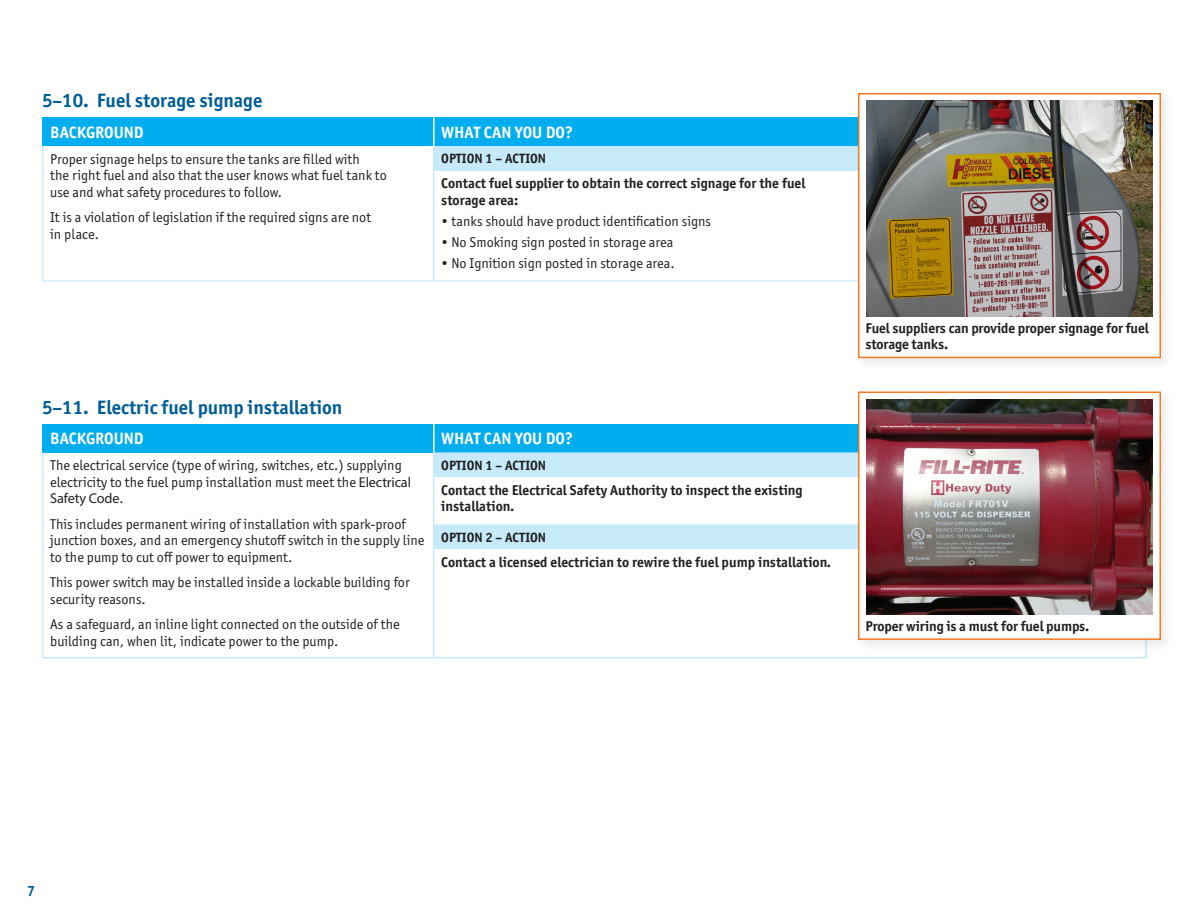
<style>
.page{position:relative;width:1188px;height:918px;background:#fff}
.page>*{position:absolute;margin:0;border:0;box-sizing:border-box;transform-origin:0 0}
.Heading_2__DK_Blue{font:700 19.5px "Officina Sans ITC Pro";color:#005d95}
.t1{font:700 16.5px "Officina Sans ITC Pro";color:#fff}
.t2{font:700 15px "Officina Sans ITC Pro";color:#005d95}
.Body{font:14.25px/16.5px "Officina Sans ITC Pro";color:#231f20}
.Body-2{font:700 14.25px/16.5px "Officina Sans ITC Pro";color:#231f20}
.Bullet_Spacing{font:14.25px "Officina Sans ITC Pro";color:#231f20}
.Body_with_colon{font:700 14.25px/16.5px "Officina Sans ITC Pro";color:#231f20}
.t3{font:700 13.5px "Officina Sans ITC Pro";color:#231f20}
.s1{font-family:"Myriad Pro"}
</style>
<div class="page">
<div style="left:43px;top:118px;width:391px;height:28px;background:#00aeef"></div>
<div style="left:434px;top:118px;width:712px;height:28px;background:#00aeef"></div>
<div style="left:434px;top:146px;width:712px;height:25px;background:#c6eafa"></div>
<hr style="left:42px;top:118px;width:2px;height:28px;background:#00aeef">
<hr style="left:42px;top:146px;width:2px;height:25px;background:#c6eafa">
<hr style="left:42px;top:171px;width:2px;height:109px;background:#c6eafa">
<hr style="left:433px;top:171px;width:2px;height:109px;background:#c6eafa">
<hr style="left:433px;top:118px;width:2px;height:28px;background:#fff">
<hr style="left:433px;top:146px;width:2px;height:25px;background:#c6eafa">
<hr style="left:42px;top:280px;width:392px;height:2px;background:#d4effb">
<hr style="left:434px;top:280px;width:713px;height:2px;background:#d4effb">
<div style="left:43px;top:424px;width:391px;height:28px;background:#00aeef"></div>
<div style="left:434px;top:424px;width:712px;height:28px;background:#00aeef"></div>
<svg style="left:435px;top:452px;width:419px;height:97px;fill:#c6eafa"></svg>
<hr style="left:42px;top:424px;width:2px;height:28px;background:#00aeef">
<hr style="left:42px;top:452px;width:2px;height:25px;background:#c6eafa">
<hr style="left:42px;top:477px;width:2px;height:47px;background:#c6eafa">
<hr style="left:433px;top:477px;width:2px;height:47px;background:#c6eafa">
<hr style="left:42px;top:524px;width:2px;height:25px;background:#c6eafa">
<hr style="left:42px;top:549px;width:2px;height:108px;background:#c6eafa">
<hr style="left:433px;top:424px;width:2px;height:28px;background:#fff">
<hr style="left:433px;top:524px;width:2px;height:25px;background:#c6eafa">
<hr style="left:433px;top:452px;width:2px;height:25px;background:#c6eafa">
<hr style="left:433px;top:549px;width:2px;height:108px;background:#c6eafa">
<hr style="left:1145px;top:549px;width:2px;height:108px;background:#c6eafa">
<hr style="left:42px;top:657px;width:392px;height:1px;background:#c6eafa">
<hr style="left:434px;top:657px;width:713px;height:1px;background:#c6eafa">
<div style="left:854px;top:388px;width:319px;height:264px;background:#231f20;opacity:.1"></div>
<div style="left:858px;top:392px;width:303px;height:248px;background:#fff;border:2px solid #f47921"></div>
<img style="left:867px;top:400px;width:285px;height:214px">
<div style="left:854px;top:89px;width:320px;height:282px;background:#231f20;opacity:.1"></div>
<div style="left:858px;top:93px;width:303px;height:265px;background:#fff;border:2px solid #f47921"></div>
<img style="left:867px;top:100px;width:285px;height:216px">
<p class="Heading_2__DK_Blue" style="left:42px;top:88px;width:222px">5–10. Fuel storage signage</p>
<p class="t1" style="left:50px;top:122px;width:95px">BACKGROUND</p>
<p class="t1" style="left:441px;top:122px;width:133px">WHAT CAN YOU DO?</p>
<p class="Body" style="left:50px;top:151px;width:338px">Proper signage helps to ensure the tanks are filled with<br>the right fuel and also that the user knows what fuel tank to use and what safety procedures to follow.</p>
<p class="Body" style="left:50px;top:209px;width:322px">It is a violation of legislation if the required signs are not in place.</p>
<p class="t3" style="left:441px;top:150px;width:106px">OPTION 1 – ACTION</p>
<p class="Body_with_colon" style="left:441px;top:175px;width:366px">Contact fuel supplier to obtain the correct signage for the fuel storage area:</p>
<p class="Bullet_Spacing" style="left:441px;top:213px;width:271px">• tanks should have product identification signs</p>
<p class="Bullet_Spacing" style="left:441px;top:234px;width:234px">• No Smoking sign posted in storage area</p>
<p class="Body" style="left:441px;top:255px;width:235px">• No Ignition sign posted in storage area.</p>
<p class="Heading_2__DK_Blue" style="left:42px;top:395px;width:302px">5–11. Electric fuel pump installation</p>
<p class="t1" style="left:50px;top:428px;width:95px">BACKGROUND</p>
<p class="t1" style="left:441px;top:428px;width:133px">WHAT CAN YOU DO?</p>
<p class="Body" style="left:50px;top:457px;width:362px">The electrical service (type of wiring, switches, etc.) supplying electricity to the fuel pump installation must meet the <span class="s1">Electrical<br>Safety Code</span>.</p>
<p class="Body" style="left:50px;top:516px;width:376px">This includes permanent wiring of installation with spark-proof junction boxes, and an emergency shutoff switch in the supply line to the pump to cut off power to equipment.</p>
<p class="Body" style="left:50px;top:574px;width:361px">This power switch may be installed inside a lockable building for security reasons.</p>
<p class="Body" style="left:50px;top:616px;width:351px">As a safeguard, an inline light connected on the outside of the building can, when lit, indicate power to the pump.</p>
<p class="t3" style="left:441px;top:457px;width:106px">OPTION 1 – ACTION</p>
<p class="Body-2" style="left:441px;top:482px;width:363px">Contact the Electrical Safety Authority to inspect the existing installation.</p>
<p class="t3" style="left:441px;top:529px;width:106px">OPTION 2 – ACTION</p>
<p class="Body-2" style="left:441px;top:554px;width:391px">Contact a licensed electrician to rewire the fuel pump installation.</p>
<p class="Body-2" style="left:866px;top:320px;width:285px">Fuel suppliers can provide proper signage for fuel storage tanks.</p>
<p class="Body-2" style="left:866px;top:618px;width:225px">Proper wiring is a must for fuel pumps.</p>
<p class="t2" style="left:27px;top:882px;width:10px">7</p>
</div>
